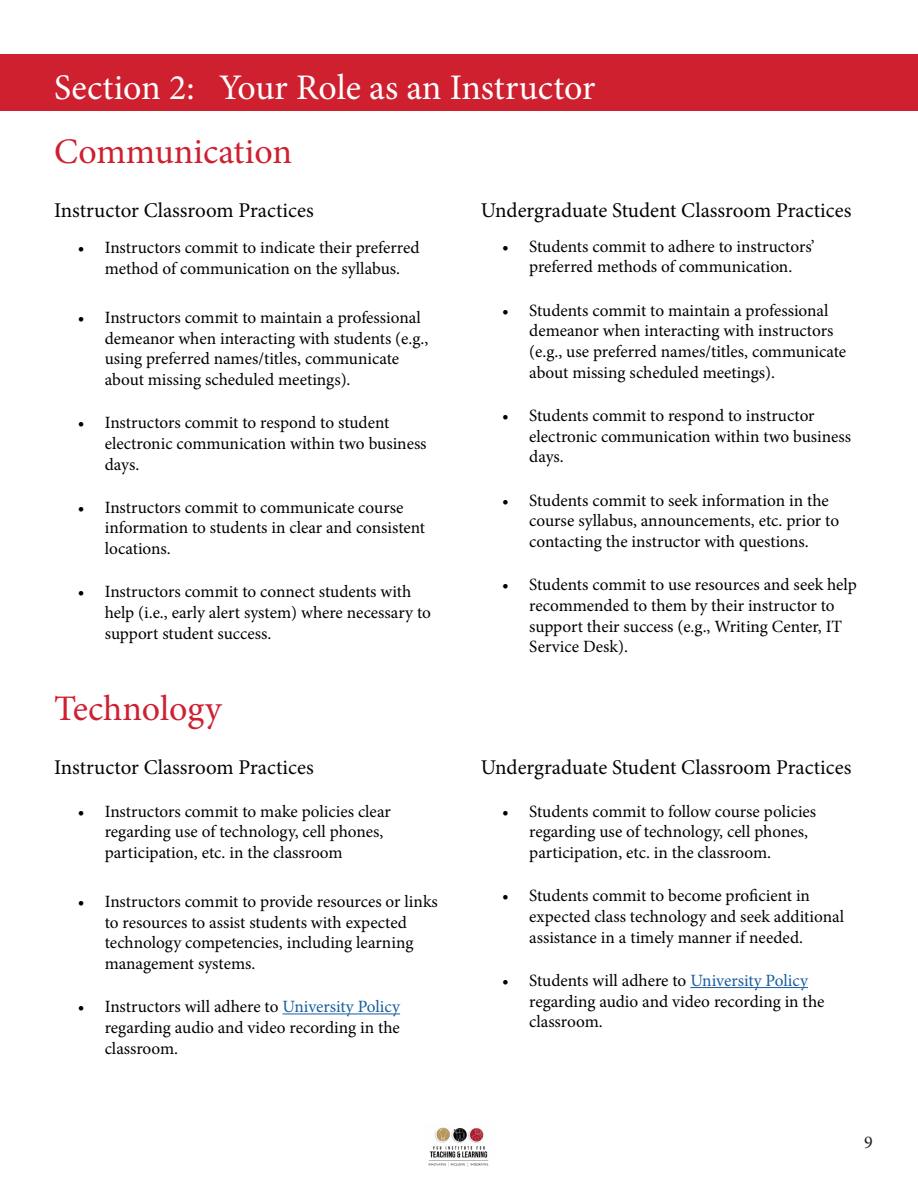
<style>
.page{position:relative;width:918px;height:1188px;background:#fff}
.page>*{position:absolute;margin:0;border:0;box-sizing:border-box;transform-origin:0 0}
.t1{font:36px "Minion Pro";color:#fff}
.Heading_2{font:36px "Minion Pro";color:#ce2030}
.Heading_2-2{font:21px "Minion Pro";color:#040503}
.t2{font:18px "Minion Pro";color:#231f20}
.t3{font:17.25px/20.7px "Minion Pro";color:#000}
.s1{color:#175d9e}
</style>
<div class="page">
<div style="left:0;top:54px;width:918px;height:56px;background:#cf2030"></div>
<img style="left:428px;top:1127px;width:61px;height:40px">
<hr style="left:283px;top:1014px;width:117px;height:1px;background:#175d9e">
<hr style="left:690px;top:987px;width:118px;height:1px;background:#175d9e">
<p class="t1" style="left:54px;top:64px;width:543px">Section 2: Your Role as an Instructor</p>
<p class="Heading_2" style="left:54px;top:128px;width:240px">Communication</p>
<p class="Heading_2-2" style="left:54px;top:196px;width:261px">Instructor Classroom Practices</p>
<p class="Heading_2-2" style="left:481px;top:196px;width:372px">Undergraduate Student Classroom Practices</p>
<p class="t3" style="left:502px;top:236px;width:314px;text-align:center">• Students commit to adhere to instructors’ preferred methods of communication.</p>
<p class="t3" style="left:529px;top:300px;width:318px;text-indent:-27px">• Students commit to maintain a professional demeanor when interacting with instructors (e.g., use preferred names/titles, communicate about missing scheduled meetings).</p>
<p class="t3" style="left:529px;top:405px;width:323px;text-indent:-27px">• Students commit to respond to instructor electronic communication within two business days.</p>
<p class="t3" style="left:529px;top:490px;width:311px;text-indent:-27px">• Students commit to seek information in the course syllabus, announcements, etc. prior to contacting the instructor with questions.</p>
<p class="t3" style="left:529px;top:574px;width:329px;text-indent:-27px">• Students commit to use resources and seek help recommended to them by their instructor to support their success (e.g., Writing Center, IT Service Desk).</p>
<p class="t3" style="left:78px;top:237px;width:343px;text-align:center">• Instructors commit to indicate their preferred method of communication on the syllabus.</p>
<p class="t3" style="left:105px;top:307px;width:325px;text-indent:-27px">• Instructors commit to maintain a professional demeanor when interacting with students (e.g., using preferred names/titles, communicate about missing scheduled meetings).</p>
<p class="t3" style="left:105px;top:412px;width:323px;text-indent:-27px">• Instructors commit to respond to student electronic communication within two business days.</p>
<p class="t3" style="left:105px;top:497px;width:322px;text-indent:-27px">• Instructors commit to communicate course information to students in clear and consistent locations.</p>
<p class="t3" style="left:105px;top:582px;width:328px;text-indent:-27px">• Instructors commit to connect students with help (i.e., early alert system) where necessary to support student success.</p>
<p class="Heading_2" style="left:54px;top:684px;width:169px">Technology</p>
<p class="Heading_2-2" style="left:54px;top:753px;width:261px">Instructor Classroom Practices</p>
<p class="Heading_2-2" style="left:481px;top:753px;width:372px">Undergraduate Student Classroom Practices</p>
<p class="t3" style="left:529px;top:801px;width:289px;text-indent:-27px">• Students commit to follow course policies regarding use of technology, cell phones, participation, etc. in the classroom.</p>
<p class="t3" style="left:529px;top:885px;width:316px;text-indent:-27px">• Students commit to become proficient in expected class technology and seek additional assistance in a timely manner if needed.</p>
<p class="t3" style="left:529px;top:970px;width:297px;text-indent:-27px">• Students will adhere to <span class="s1">University Policy </span>regarding audio and video recording in the classroom.</p>
<p class="t3" style="left:105px;top:801px;width:288px;text-indent:-27px">• Instructors commit to make policies clear regarding use of technology, cell phones, participation, etc. in the classroom</p>
<p class="t3" style="left:105px;top:891px;width:335px;text-indent:-27px">• Instructors commit to provide resources or links to resources to assist students with expected technology competencies, including learning management systems.</p>
<p class="t3" style="left:105px;top:996px;width:297px;text-align:justify;text-indent:-27px">• Instructors will adhere to <span class="s1">University Policy </span>regarding audio and video recording in the classroom.</p>
<p class="t2" style="left:864px;top:1130px;width:10px">9</p>
</div>
